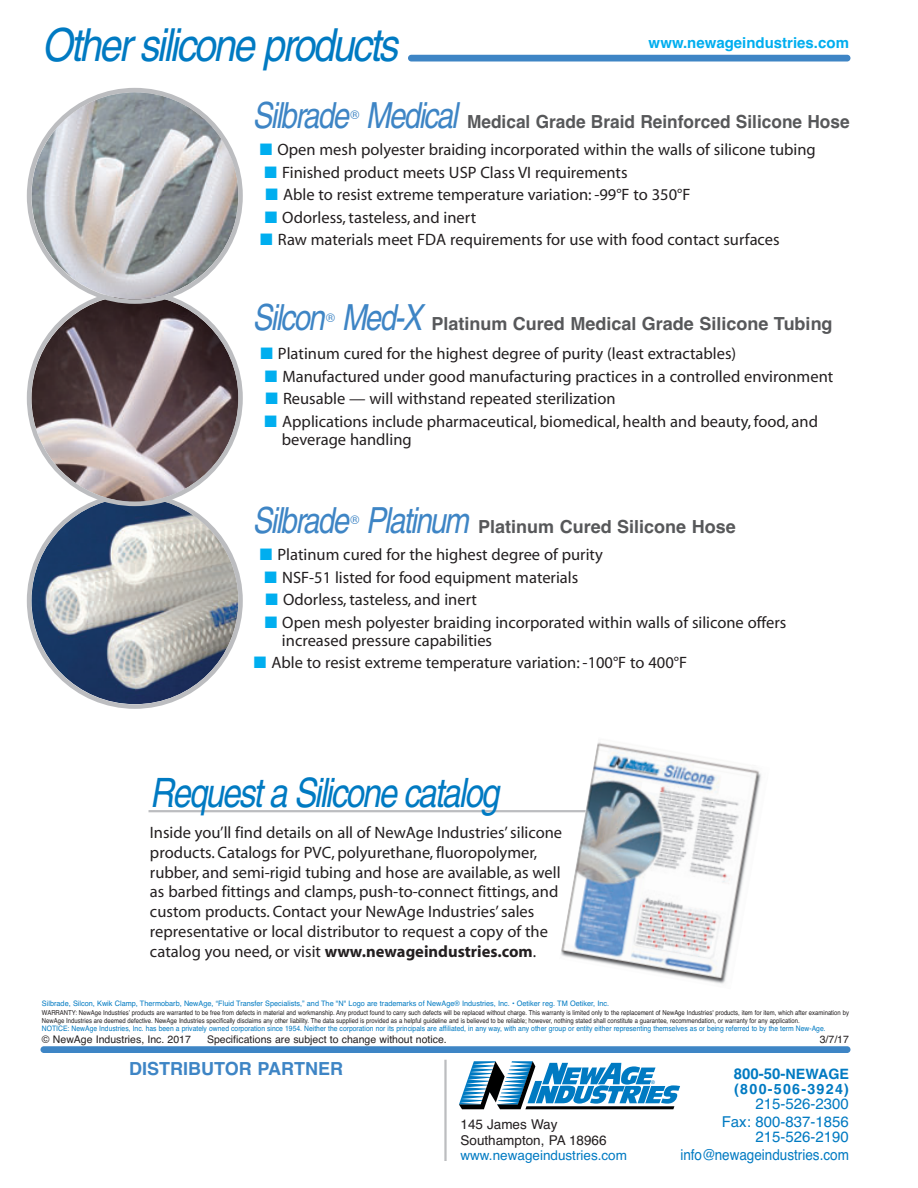
<style>
.page{position:relative;width:918px;height:1188px;background:#fff}
.page>*{position:absolute;margin:0;border:0;box-sizing:border-box;transform-origin:0 0}
.t1{font:italic 45.6px "Helvetica";color:#007ac2;scale:.86 1}
.t2{font:italic 40.5px "Helvetica";color:#007ac2;scale:.82 1}
.t3{font:italic 36px "Helvetica";color:#3e85c5;scale:.82 1}
.t4{font:700 18px "Helvetica";color:#57585a}
.t5{font:700 18px "Helvetica";color:#57585a;scale:.96 1}
.t6{font:700 18px "Helvetica";color:#3e85c5}
.t7{font:16.5px/19.8px "Myriad";color:#231f20}
.t8{font:15px/18px "Helvetica";color:#007ac2;text-align:right}
.t9{font:700 15px "Helvetica";color:#00aeef}
.t10{font:700 15px "Helvetica";color:#007ac2}
.t11{font:700 14.25px "Helvetica";letter-spacing:.09em;color:#007ac2}
.t12{font:13.5px/15.8px "Helvetica";color:#231f20}
.t13{font:13.5px "Helvetica";color:#007ac2}
.t14{font:12px "Helvetica";color:#3e85c5}
.t15{font:10.5px "Helvetica";color:#231f20}
.t16{font:7.5px "Helvetica";color:#007ac2;scale:.91 1}
.t17{font:7.5px "Helvetica";color:#007ac2}
.t18{font:6.75px/7.5px "Helvetica";color:#231f20;scale:.88 1}
.t19{font:5.1px "Helvetica";color:#007ac2}
.s1{font-weight:400;font-style:italic;font-size:36px;color:#3e85c5}
.s2{color:#00aeef}
.s3{font-weight:700}
.s4{font-size:14.25px}
</style>
<div class="page">
<svg style="left:27px;top:506px;width:216px;height:203px"></svg>
<svg style="left:27px;top:304px;width:216px;height:202px"></svg>
<svg style="left:27px;top:88px;width:216px;height:216px"></svg>
<hr style="left:444px;top:1060px;width:3px;height:101px;background:#bcbdc0">
<svg style="left:459px;top:1061px;width:221px;height:48px"></svg>
<div style="left:40px;top:1046px;width:810px;height:7px;background:#3e85c5;border-radius:3px"></div>
<div style="left:408px;top:55px;width:442px;height:7px;background:#3e85c5;border-radius:3px"></div>
<hr style="left:149px;top:810px;width:452px;height:2px;background:#bcbdc0">
<img style="left:559px;top:742px;width:202px;height:242px">
<h1 class="t1" style="left:42px;top:29px;width:424px">Othersilicone products</h1>
<p class="t9" style="left:649px;top:37px;width:202px">www.newageindustries.com</p>
<h3 class="t3" style="left:252px;top:102px;width:126px">Silbrade</h3>
<p class="t14" style="left:350px;top:111px;width:10px">®</p>
<p class="t5" style="left:366px;top:115px;width:505px"><span class="s1">Medical</span> Medical Grade Braid Reinforced Silicone Hose</p>
<p class="t7" style="left:260px;top:141px;width:557px"><span class="s2">■</span> Open mesh polyester braiding incorporated within the walls of silicone tubing</p>
<p class="t7" style="left:265px;top:164px;width:365px"><span class="s2">■</span> Finished product meets USP Class VI requirements</p>
<p class="t7" style="left:265px;top:186px;width:426px"><span class="s2">■</span> Able to resist extreme temperature variation: -99°F to 350°F</p>
<p class="t7" style="left:265px;top:209px;width:213px"><span class="s2">■</span> Odorless, tasteless, and inert</p>
<p class="t7" style="left:260px;top:231px;width:521px"><span class="s2">■</span> Raw materials meet FDA requirements for use with food contact surfaces</p>
<h3 class="t3" style="left:252px;top:305px;width:97px">Silcon</h3>
<p class="t14" style="left:326px;top:313px;width:10px">®</p>
<p class="t4" style="left:342px;top:318px;width:492px"><span class="s1">Med-X</span> Platinum Cured Medical Grade Silicone Tubing</p>
<p class="t7" style="left:260px;top:345px;width:477px"><span class="s2">■</span> Platinum cured for the highest degree of purity (least extractables)</p>
<p class="t7" style="left:265px;top:368px;width:570px"><span class="s2">■</span> Manufactured under good manufacturing practices in a controlled environment</p>
<p class="t7" style="left:265px;top:390px;width:352px"><span class="s2">■</span> Reusable — will withstand repeated sterilization</p>
<p class="t7" style="left:282px;top:414px;width:538px;line-height:18px;text-indent:-17px"><span class="s2">■</span> Applications include pharmaceutical, biomedical, health and beauty, food, and beverage handling</p>
<h3 class="t3" style="left:252px;top:507px;width:126px">Silbrade</h3>
<p class="t14" style="left:350px;top:516px;width:10px">®</p>
<p class="t4" style="left:366px;top:520px;width:371px"><span class="s1">Platinum</span> Platinum Cured Silicone Hose</p>
<p class="t7" style="left:260px;top:546px;width:344px"><span class="s2">■</span> Platinum cured for the highest degree of purity</p>
<p class="t7" style="left:265px;top:569px;width:315px"><span class="s2">■</span> NSF-51 listed for food equipment materials</p>
<p class="t7" style="left:265px;top:591px;width:213px"><span class="s2">■</span> Odorless, tasteless, and inert</p>
<p class="t7" style="left:282px;top:615px;width:506px;line-height:18px;text-indent:-17px"><span class="s2">■</span> Open mesh polyester braiding incorporated within walls of silicone offers increased pressure capabilities</p>
<p class="t7" style="left:254px;top:654px;width:435px"><span class="s2">■</span> Able to resist extreme temperature variation: -100°F to 400°F</p>
<h2 class="t2" style="left:150px;top:778px;width:435px">Requesta Silicone catalog</h2>
<p class="t7" style="left:150px;top:824px;width:414px">Inside you’ll find details on all of NewAge Industries’ silicone products. Catalogs for PVC, polyurethane, fluoropolymer, rubber, and semi-rigid tubing and hose are available, as well as barbed fittings and clamps, push-to-connect fittings, and custom products. Contact your NewAge Industries’ sales representative or local distributor to request a copy of the catalog you need, or visit <span class="s3">www.newageindustries.com</span>.</p>
<p class="t17" style="left:42px;top:1001px;width:569px">Silbrade, Silcon, Kwik Clamp, Thermobarb, NewAge, “Fluid Transfer Specialists,” and The "N" Logo are trademarks of NewAge® Industries, Inc. • Oetiker reg. TM Oetiker, Inc.</p>
<p class="t16" style="left:42px;top:1026px;width:863px">NOTICE: NewAge Industries, Inc. has been a privately owned corporation since 1954. Neither the corporation nor its principals are affiliated, in any way, with any other group or entity either representing themselves as or being referred to by the term New-Age.</p>
<p class="t18" style="left:42px;top:1010px;width:919px">WARRANTY: NewAge Industries’ products are warranted to be free from defects in material and workmanship. Any product found to carry such defects will be replaced without charge. This warranty is limited only to the replacement of NewAge Industries' products, item for item, which after examination by<br>NewAge Industries are deemed defective. NewAge Industries specifically disclaims any other liability. The data supplied is provided as a helpful guideline and is believed to be reliable; however, nothing stated shall constitute a guarantee, recommendation, or warranty for any application.</p>
<p class="t15" style="left:42px;top:1036px;width:150px">© NewAge Industries, Inc. 2017</p>
<p class="t15" style="left:207px;top:1036px;width:241px">Specifications are subject to change without notice.</p>
<p class="t15" style="left:820px;top:1036px;width:31px">3/7/17</p>
<p class="t6" style="left:129px;top:1062px;width:215px">DISTRIBUTOR PARTNER</p>
<p class="t10" style="left:734px;top:1069px;width:117px">800-50-<span class="s4">NEWAGE</span></p>
<p class="t11" style="left:734px;top:1084px;width:116px">(800-506-3924)</p>
<p class="t8" style="left:722px;top:1097px;width:129px">215-526-2300<br>Fax: 800-837-1856</p>
<p class="t8" style="left:680px;top:1130px;width:170px">215-526-2190 info@newageindustries.com</p>
<p class="t19" style="left:651px;top:1081px;width:5px">®</p>
<p class="t12" style="left:460px;top:1118px;width:148px">145 James Way<br>Southampton, PA 18966</p>
<p class="t13" style="left:460px;top:1151px;width:168px">www.newageindustries.com</p>
</div>
